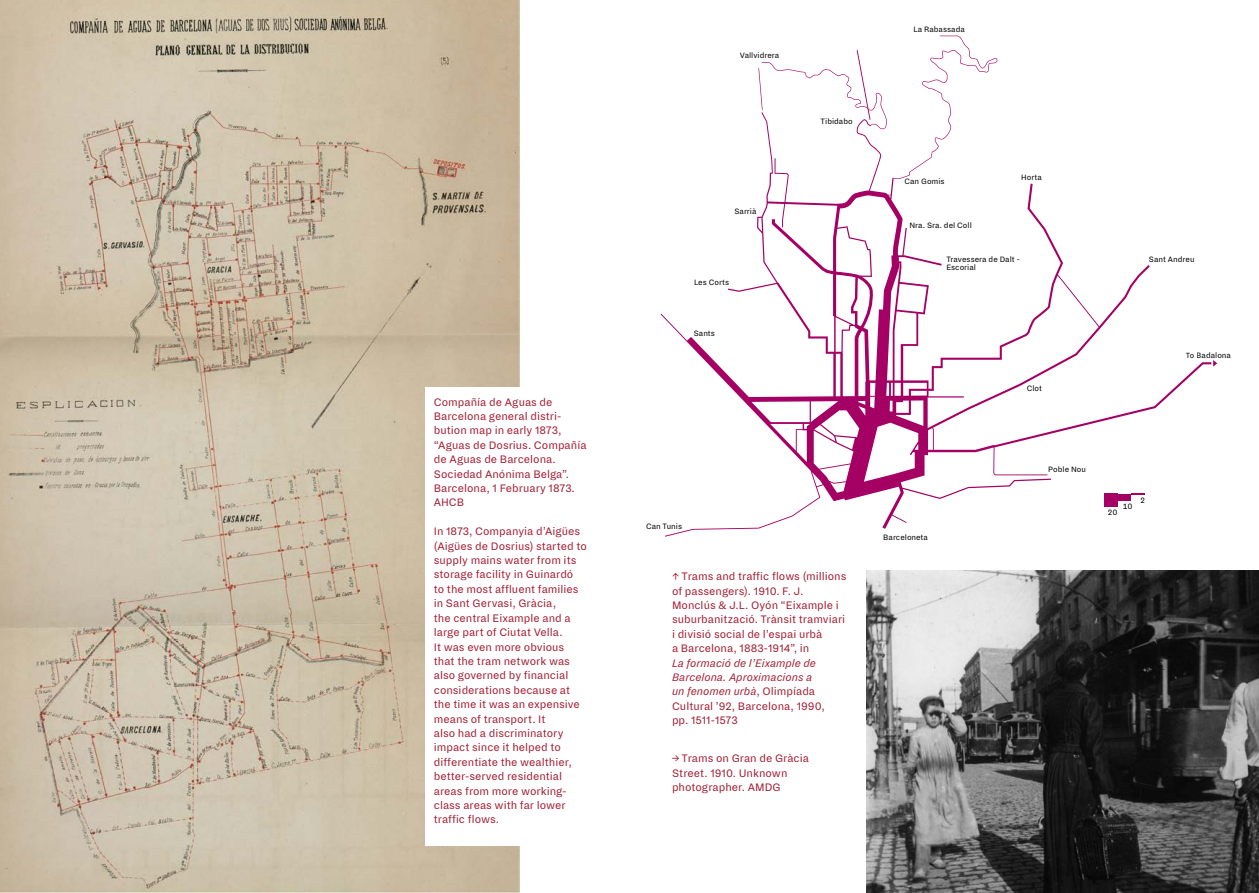
<style>
.page{position:relative;width:1259px;height:893px;background:#fff}
.page>*{position:absolute;margin:0;border:0;box-sizing:border-box;transform-origin:0 0}
.t1{font:12px/14.4px "Dia";color:#a32035}
.t2{font:italic 12px/14.4px "Dia";color:#a32035}
.t3{font:8.55px "Dia";color:#000}
.t4{font:8.25px "Dia";color:#000}
.s1{font-style:normal}
</style>
<div class="page">
<img style="left:0;top:0;width:520px;height:893px">
<img style="left:866px;top:570px;width:393px;height:323px">
<div style="left:425px;top:388px;width:170px;height:458px;background:#fff"></div>
<svg style="left:1213px;top:360px;width:4px;height:7px"></svg>
<svg style="left:660px;top:36px;width:551px;height:501px"></svg>
<div style="left:1104px;top:494px;width:13px;height:13px;background:#a50064"></div>
<svg style="left:1131px;top:494px;width:13px;height:1px"></svg>
<div style="left:1117px;top:494px;width:14px;height:6px;background:#a50064"></div>
<div style="left:1185px;top:351px;width:11px;height:11px;background:#fff"></div>
<p class="t1" style="left:434px;top:395px;width:154px">Compañía de Aguas de<br>Barcelona general distri&shy;bution map in early 1873, “Aguas de Dosrius. Compañía de Aguas de Barcelona.<br>Sociedad Anónima Belga”.<br>Barcelona, 1 February 1873.<br>AHCB</p>
<p class="t1" style="left:434px;top:524px;width:154px">In 1873, Companyia d’Aigües (Aigües de Dosrius) started to supply mains water from its storage facility in Guinardó to the most affluent families in Sant Gervasi, Gràcia,<br>the central Eixample and a large part of Ciutat Vella.<br>It was even more obvious that the tram network was also governed by financial considerations because at the time it was an expensive means of transport. It<br>also had a discriminatory impact since it helped to differentiate the wealthier, better-served residential areas from more working&shy;class areas with far lower traffic flows.</p>
<p class="t3" style="left:740px;top:51px;width:41px">Vallvidrera</p>
<p class="t3" style="left:734px;top:206px;width:24px">Sarrià</p>
<p class="t3" style="left:694px;top:278px;width:37px">Les Corts</p>
<p class="t3" style="left:694px;top:328px;width:23px">Sants</p>
<p class="t3" style="left:820px;top:116px;width:34px">Tibidabo</p>
<p class="t3" style="left:646px;top:522px;width:38px">Can Tunis</p>
<p class="t1" style="left:672px;top:569px;width:176px">↑ Trams and traffic flows (millions of passengers). 1910. F. J.<br>Monclús &amp; J.L. Oyón “Eixample i suburbanització. Trànsit tramviari i divisió social de l’espai urbà<br>a Barcelona, 1883-1914”, in</p>
<p class="t2" style="left:672px;top:656px;width:154px">La formació de l’Eixample de<br>Barcelona. Aproximacions a un fenomen urbà<span class="s1">, Olimpíada<br>Cultural ’92, Barcelona, 1990, pp. 1511-1573</span></p>
<p class="t1" style="left:672px;top:751px;width:138px">→ Trams on Gran de Gràcia<br>Street. 1910. Unknown photographer. AMDG</p>
<p class="t3" style="left:913px;top:24px;width:53px">La Rabassada</p>
<p class="t3" style="left:904px;top:177px;width:42px">Can Gomis</p>
<p class="t3" style="left:909px;top:220px;width:64px">Nra. Sra. del Coll</p>
<p class="t3" style="left:1021px;top:173px;width:22px">Horta</p>
<p class="t3" style="left:946px;top:254px;width:75px">Travessera de Dalt -</p>
<p class="t3" style="left:1149px;top:254px;width:47px">Sant Andreu</p>
<p class="t3" style="left:946px;top:263px;width:31px">Escorial</p>
<p class="t3" style="left:883px;top:533px;width:46px">Barceloneta</p>
<p class="t3" style="left:1026px;top:383px;width:17px">Clot</p>
<p class="t3" style="left:1048px;top:465px;width:39px">Poble Nou</p>
<p class="t3" style="left:1122px;top:501px;width:12px">10</p>
<p class="t3" style="left:1107px;top:508px;width:12px">20</p>
<p class="t3" style="left:1140px;top:496px;width:7px">2</p>
<p class="t3" style="left:1189px;top:350px;width:43px">A Badalona</p>
<p class="t4" style="left:1185px;top:351px;width:10px">To</p>
</div>
